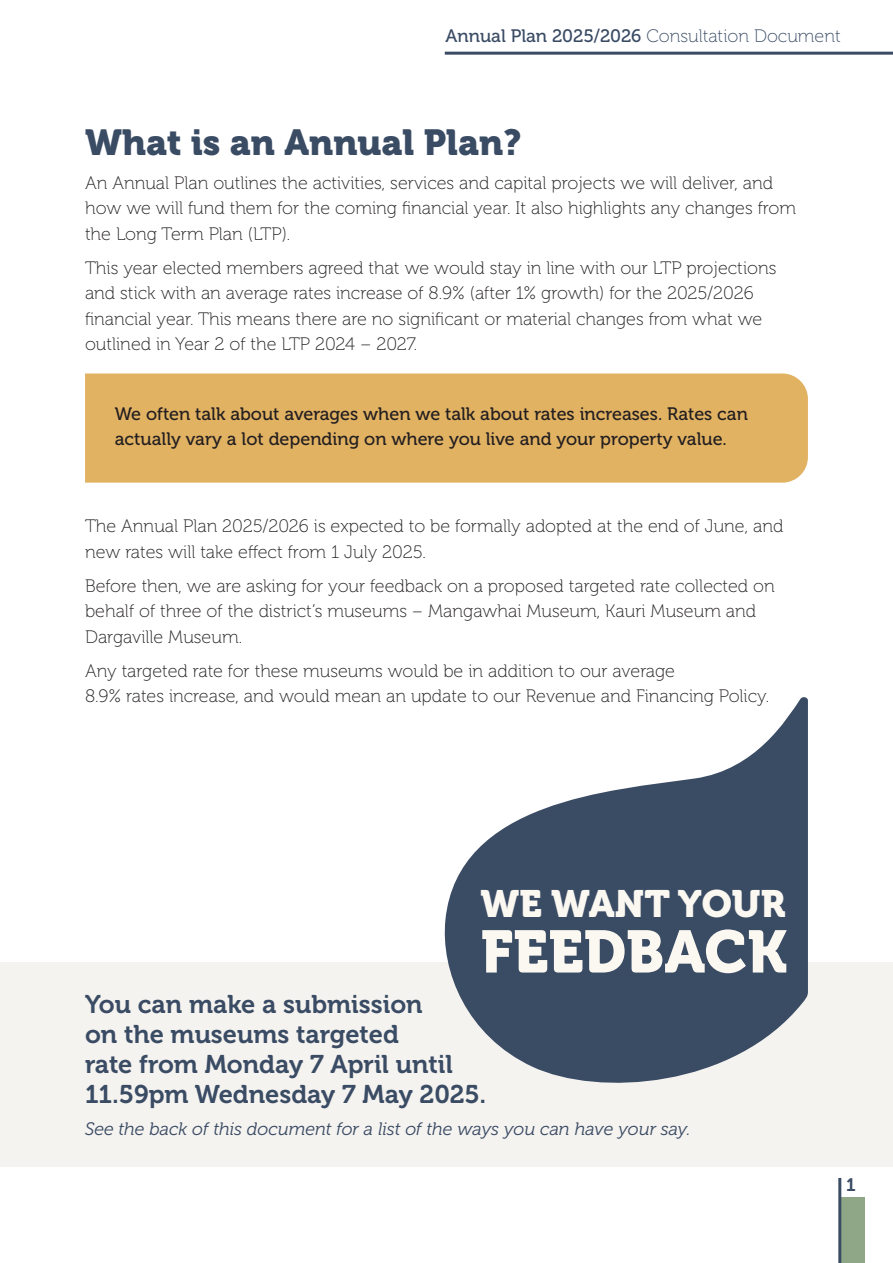
<style>
.page{position:relative;width:893px;height:1263px;background:#fff}
.page>*{position:absolute;margin:0;border:0;box-sizing:border-box;transform-origin:0 0}
.t1{font:59.25px "Museo 900";color:#fbf8f1}
.t2{font:37.8px "Museo 900";color:#fbf8f1}
.t3{font:36px "Museo 900";color:#3a4b64}
.t4{font:25.5px/30px "Museo 700";color:#3a4b64}
.t5{font:18px/25.5px "Museo 100";color:#231f20}
.t6{font:18px/25.5px "Museo 500";color:#231f20}
.t7{font:italic 18px "Museo 300";color:#3a4b64}
.t8{font:18px "Museo 100";color:#3a4b64}
.t9{font:18px "Museo 700";color:#3a4b64}
.s1{font-family:"Museo 500"}
</style>
<div class="page">
<div style="left:841px;top:1197px;width:24px;height:66px;background:#8fa787"></div>
<hr style="left:838px;top:1178px;width:3px;height:85px;background:#3a4b64">
<hr style="left:445px;top:52px;width:448px;height:3px;background:#3a4b64">
<div style="left:85px;top:373px;width:723px;height:110px;background:#e2b263"></div>
<div style="left:0;top:963px;width:893px;height:204px;background:#f5f3f0"></div>
<svg style="left:440px;top:697px;width:368px;height:386px;fill:#3a4b64"></svg>
<p class="t8" style="left:445px;top:26px;width:397px"><span class="s1">Annual Plan 2025/2026</span> Consultation Document</p>
<h3 class="t3" style="left:85px;top:122px;width:438px">What is an Annual Plan?</h3>
<p class="t5" style="left:85px;top:170px;width:713px">An Annual Plan outlines the activities, services and capital projects we will deliver, and how we will fund them for the coming financial year. It also highlights any changes from the Long Term Plan (LTP).</p>
<p class="t5" style="left:85px;top:255px;width:693px">This year elected members agreed that we would stay in line with our LTP projections and stick with an average rates increase of 8.9% (after 1% growth) for the 2025/2026 financial year. This means there are no significant or material changes from what we outlined in Year 2 of the LTP 2024 – 2027.</p>
<p class="t6" style="left:115px;top:401px;width:635px">We often talk about averages when we talk about rates increases. Rates can actually vary a lot depending on where you live and your property value.</p>
<p class="t5" style="left:85px;top:514px;width:700px">The Annual Plan 2025/2026 is expected to be formally adopted at the end of June, and new rates will take effect from 1 July 2025.</p>
<p class="t5" style="left:85px;top:573px;width:691px">Before then, we are asking for your feedback on a proposed targeted rate collected on behalf of three of the district’s museums – Mangawhai Museum, Kauri Museum and<br>Dargaville Museum.</p>
<p class="t5" style="left:85px;top:658px;width:686px">Any targeted rate for these museums would be in addition to our average<br>8.9% rates increase, and would mean an update to our Revenue and Financing Policy.</p>
<h2 class="t2" style="left:481px;top:882px;width:306px">WE WANT YOUR</h2>
<h1 class="t1" style="left:481px;top:918px;width:308px">FEEDBACK</h1>
<h3 class="t4" style="left:85px;top:989px;width:403px">You can make a submission<br>on the museums targeted<br>rate from Monday 7 April until<br>11.59pm Wednesday 7 May 2025.</h3>
<p class="t7" style="left:85px;top:1119px;width:607px">See the back of this document for a list of the ways you can have your say.</p>
<p class="t9" style="left:846px;top:1175px;width:11px">1</p>
</div>
